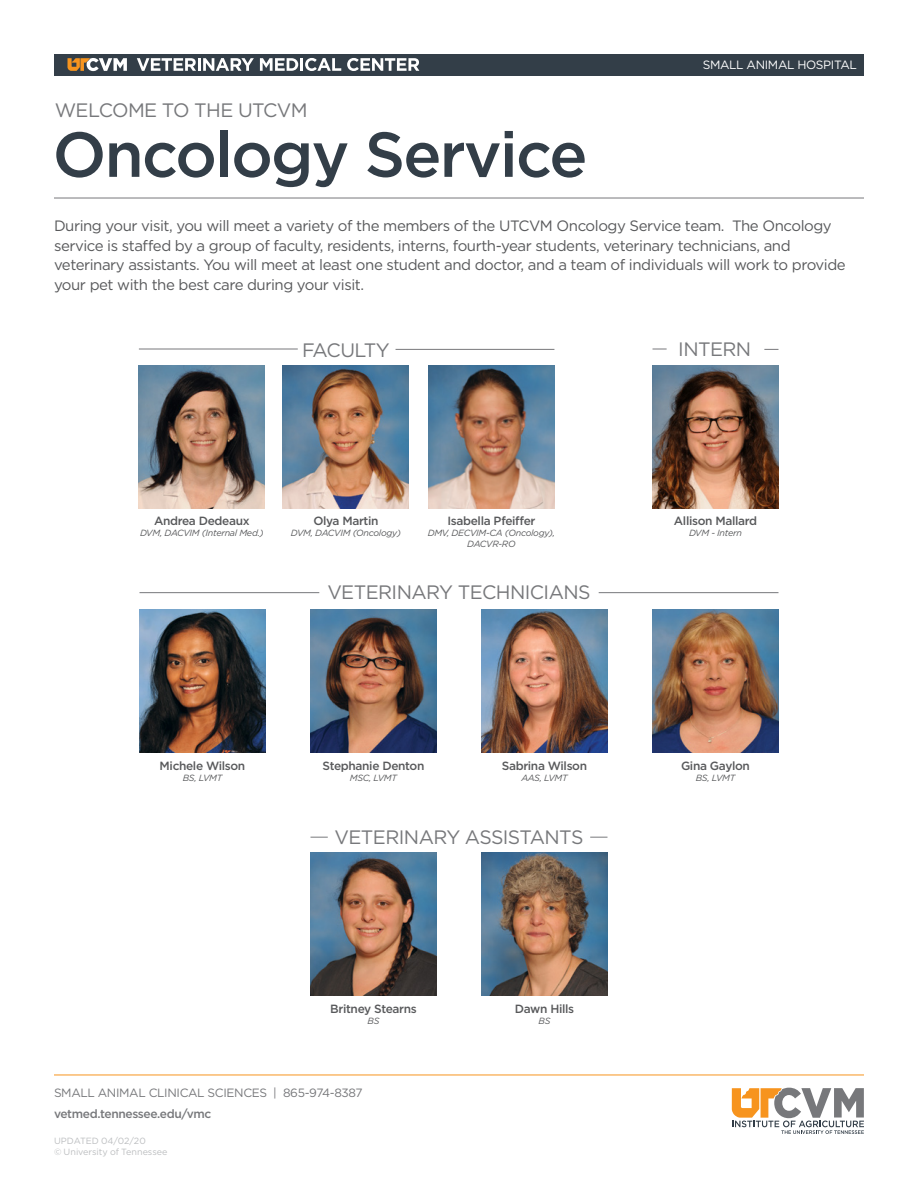
<style>
.page{position:relative;width:918px;height:1188px;background:#fff}
.page>*{position:absolute;margin:0;border:0;box-sizing:border-box;transform-origin:0 0}
.t1{font:500 63.45px "Gotham";letter-spacing:-.03em;color:#333e48}
.t2{font:19.35px "Gotham";letter-spacing:-.03em;color:#77787b}
.t3{font:19.35px "Gotham";letter-spacing:-.05em;color:#77787b}
.t4{font:15px/19.5px "Gotham";letter-spacing:-.03em;color:#58595b}
.t5{font:12px "Gotham";letter-spacing:-.03em;color:#77787b}
.t6{font:500 12px "Gotham";letter-spacing:-.03em;color:#77787b}
.t7{font:12px "Gotham";letter-spacing:-.03em;color:#fff}
.t8{font:500 11.85px "Gotham";letter-spacing:-.03em;color:#58595b}
.t9{font:italic 9px "Gotham";letter-spacing:-.03em;color:#58595b}
.t10{font:9px "Gotham";letter-spacing:-.005em;color:#bcbec0}
</style>
<div class="page">
<hr style="left:54px;top:198px;width:810px;height:1px;background:#77787b">
<img style="left:311px;top:853px;width:125px;height:142px">
<img style="left:482px;top:853px;width:125px;height:142px">
<svg style="left:311px;top:837px;width:17px;height:1px"></svg>
<svg style="left:590px;top:837px;width:17px;height:1px"></svg>
<img style="left:283px;top:365px;width:126px;height:143px">
<img style="left:139px;top:365px;width:126px;height:143px">
<img style="left:653px;top:365px;width:125px;height:143px">
<img style="left:429px;top:365px;width:125px;height:143px">
<hr style="left:139px;top:349px;width:159px;height:1px;background:#77787b">
<svg style="left:653px;top:349px;width:14px;height:1px"></svg>
<hr style="left:396px;top:349px;width:158px;height:1px;background:#77787b">
<svg style="left:764px;top:349px;width:14px;height:1px"></svg>
<img style="left:140px;top:610px;width:125px;height:143px">
<img style="left:311px;top:610px;width:125px;height:143px">
<img style="left:482px;top:610px;width:125px;height:143px">
<img style="left:653px;top:610px;width:125px;height:143px">
<hr style="left:140px;top:592px;width:179px;height:1px;background:#77787b">
<hr style="left:599px;top:592px;width:179px;height:1px;background:#77787b">
<div style="left:55px;top:54px;width:809px;height:21px;background:#333e48"></div>
<svg style="left:67px;top:58px;width:60px;height:13px"></svg>
<svg style="left:137px;top:58px;width:117px;height:13px"></svg>
<svg style="left:260px;top:58px;width:81px;height:13px"></svg>
<svg style="left:347px;top:58px;width:72px;height:13px"></svg>
<hr style="left:54px;top:1075px;width:810px;height:1px;background:#f7941e">
<svg style="left:732px;top:1088px;width:132px;height:46px"></svg>
<p class="t2" style="left:55px;top:98px;width:255px">WELCOME TO THE UTCVM</p>
<p class="t1" style="left:53px;top:113px;width:537px">Oncology Service</p>
<p class="t7" style="left:703px;top:57px;width:156px">SMALL ANIMAL HOSPITAL</p>
<p class="t4" style="left:54px;top:216px;width:793px">During your visit, you will meet a variety of the members of the UTCVM Oncology Service team. The Oncology service is staffed by a group of faculty, residents, interns, fourth-year students, veterinary technicians, and veterinary assistants. You will meet at least one student and doctor, and a team of individuals will work to provide your pet with the best care during your visit.</p>
<p class="t3" style="left:302px;top:338px;width:89px">FACULTY</p>
<p class="t2" style="left:678px;top:336px;width:75px">INTERN</p>
<p class="t8" style="left:154px;top:514px;width:97px">Andrea Dedeaux</p>
<p class="t9" style="left:140px;top:527px;width:125px">DVM, DACVIM (Internal Med.)</p>
<p class="t8" style="left:313px;top:514px;width:67px">Olya Martin</p>
<p class="t9" style="left:291px;top:527px;width:112px">DVM, DACVIM (Oncology)</p>
<p class="t8" style="left:448px;top:514px;width:89px">Isabella Pfeiffer</p>
<p class="t9" style="left:428px;top:527px;width:129px">DMV, DECVIM-CA (Oncology),</p>
<p class="t9" style="left:467px;top:538px;width:50px">DACVR-RO</p>
<p class="t2" style="left:327px;top:580px;width:265px">VETERINARY TECHNICIANS</p>
<p class="t8" style="left:674px;top:513px;width:85px">Allison Mallard</p>
<p class="t9" style="left:689px;top:527px;width:54px">DVM - Intern</p>
<p class="t8" style="left:160px;top:758px;width:87px">Michele Wilson</p>
<p class="t9" style="left:183px;top:772px;width:41px">BS, LVMT</p>
<p class="t8" style="left:323px;top:758px;width:103px">Stephanie Denton</p>
<p class="t9" style="left:350px;top:772px;width:49px">MSC, LVMT</p>
<p class="t8" style="left:502px;top:758px;width:87px">Sabrina Wilson</p>
<p class="t9" style="left:521px;top:772px;width:48px">AAS, LVMT</p>
<p class="t2" style="left:335px;top:825px;width:250px">VETERINARY ASSISTANTS</p>
<p class="t8" style="left:330px;top:1001px;width:88px">Britney Stearns</p>
<p class="t9" style="left:368px;top:1015px;width:13px">BS</p>
<p class="t8" style="left:515px;top:1001px;width:61px">Dawn Hills</p>
<p class="t9" style="left:539px;top:1015px;width:13px">BS</p>
<p class="t8" style="left:681px;top:758px;width:70px">Gina Gaylon</p>
<p class="t9" style="left:696px;top:772px;width:41px">BS, LVMT</p>
<p class="t5" style="left:54px;top:1085px;width:310px">SMALL ANIMAL CLINICAL SCIENCES | 865-974-8387</p>
<p class="t6" style="left:54px;top:1106px;width:159px">vetmed.tennessee.edu/vmc</p>
<p class="t10" style="left:54px;top:1135px;width:93px">UPDATED 04/02/20</p>
<p class="t10" style="left:54px;top:1146px;width:115px">© University of Tennessee</p>
</div>
